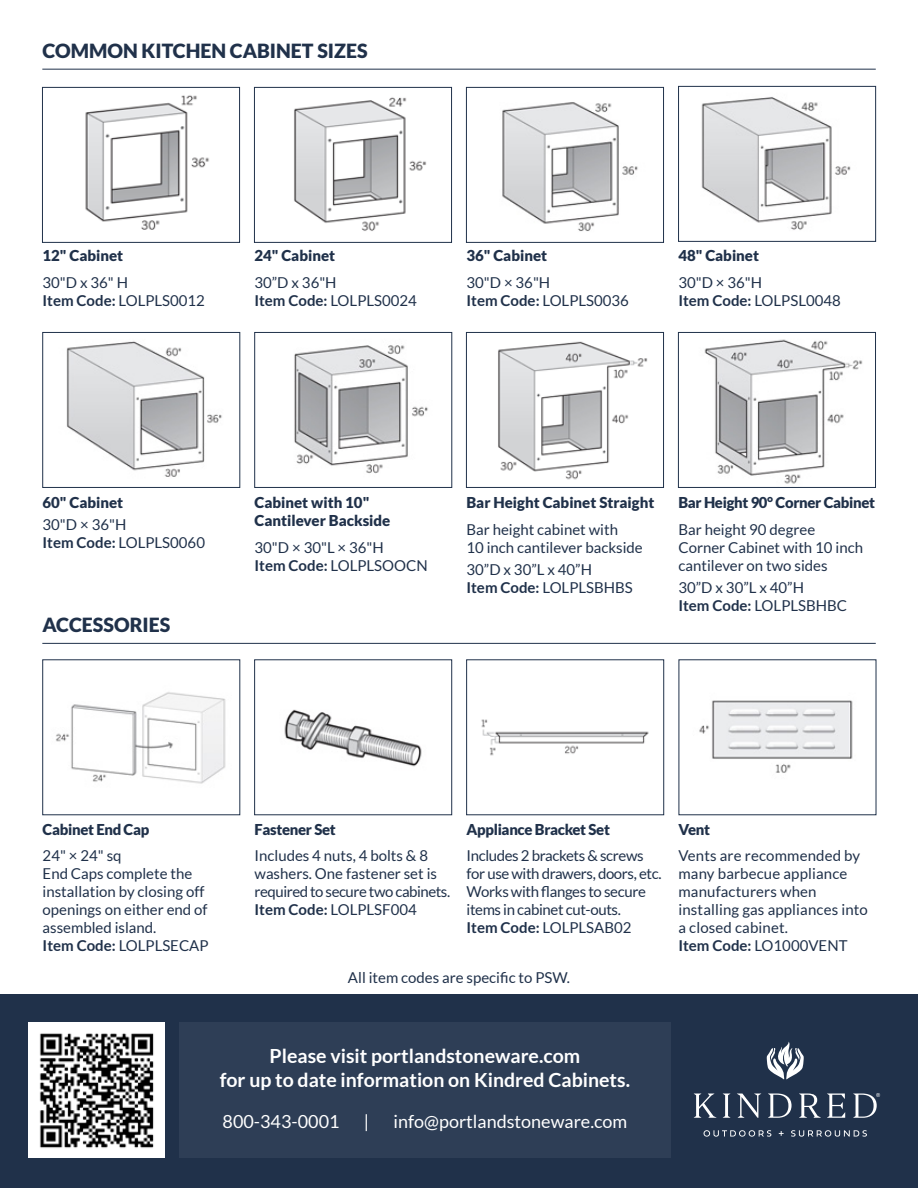
<style>
.page{position:relative;width:918px;height:1188px;background:#fff}
.page>*{position:absolute;margin:0;border:0;box-sizing:border-box;transform-origin:0 0}
.t1{font:700 19.5px/23.4px "Lato";color:#fff;text-align:center}
.t2{font:900 19.5px "Lato";color:#20314a}
.t3{font:18px "Lato";color:#fff}
.t4{font:15px/18px "Lato";color:#20314a}
.t5{font:15px/18px "Lato";letter-spacing:-.025em;color:#20314a}
.t6{font:900 15px/18px "Lato";color:#20314a}
.t7{font:900 15px "Lato";letter-spacing:-.02em;color:#20314a}
.s1{font-weight:700}
</style>
<div class="page">
<img style="left:85px;top:95px;width:124px;height:135px">
<div style="left:42px;top:87px;width:198px;height:156px;border:1px solid #20314a"></div>
<img style="left:701px;top:97px;width:150px;height:133px">
<div style="left:678px;top:86px;width:198px;height:156px;border:1px solid #20314a"></div>
<img style="left:498px;top:341px;width:150px;height:139px">
<div style="left:466px;top:332px;width:198px;height:156px;border:1px solid #20314a"></div>
<img style="left:294px;top:97px;width:133px;height:134px">
<div style="left:254px;top:87px;width:198px;height:156px;border:1px solid #20314a"></div>
<img style="left:66px;top:341px;width:156px;height:136px">
<div style="left:43px;top:332px;width:197px;height:156px;border:1px solid #20314a"></div>
<img style="left:56px;top:692px;width:170px;height:92px">
<img style="left:481px;top:719px;width:168px;height:37px">
<div style="left:466px;top:660px;width:198px;height:155px;border:1px solid #20314a"></div>
<img style="left:704px;top:339px;width:159px;height:145px">
<div style="left:678px;top:332px;width:198px;height:156px;border:1px solid #20314a"></div>
<img style="left:502px;top:102px;width:136px;height:129px">
<div style="left:466px;top:87px;width:198px;height:156px;border:1px solid #20314a"></div>
<img style="left:294px;top:345px;width:134px;height:129px">
<div style="left:255px;top:332px;width:197px;height:156px;border:1px solid #20314a"></div>
<img style="left:699px;top:700px;width:154px;height:73px">
<img style="left:284px;top:709px;width:138px;height:58px">
<div style="left:254px;top:660px;width:198px;height:155px;border:1px solid #20314a"></div>
<hr style="left:42px;top:69px;width:834px;height:1px;background:#20314a">
<hr style="left:42px;top:643px;width:834px;height:1px;background:#20314a">
<div style="left:0;top:995px;width:918px;height:193px;background:#20314a"></div>
<img style="left:29px;top:1022px;width:135px;height:136px">
<div style="left:179px;top:1022px;width:492px;height:136px;background:#2e3e56"></div>
<svg style="left:767px;top:1042px;width:37px;height:38px"></svg>
<svg style="left:704px;top:1130px;width:67px;height:7px"></svg>
<svg style="left:779px;top:1131px;width:5px;height:5px"></svg>
<svg style="left:791px;top:1130px;width:76px;height:7px"></svg>
<svg style="left:694px;top:1094px;width:23px;height:24px"></svg>
<svg style="left:723px;top:1094px;width:7px;height:24px"></svg>
<svg style="left:737px;top:1094px;width:24px;height:24px"></svg>
<svg style="left:768px;top:1094px;width:24px;height:24px"></svg>
<svg style="left:799px;top:1094px;width:22px;height:24px"></svg>
<svg style="left:827px;top:1094px;width:18px;height:24px"></svg>
<svg style="left:853px;top:1093px;width:27px;height:25px"></svg>
<h1 class="t2" style="left:43px;top:40px;width:327px">COMMON KITCHEN CABINET SIZES</h1>
<p class="t6" style="left:43px;top:247px;width:82px">12" Cabinet</p>
<p class="t4" style="left:43px;top:273px;width:164px">30"D x 36" H<br><span class="s1">Item Code:</span> LOLPLS0012</p>
<p class="t6" style="left:254px;top:246px;width:82px">24" Cabinet</p>
<p class="t4" style="left:254px;top:273px;width:164px">30”D x 36"H<br><span class="s1">Item Code:</span> LOLPLS0024</p>
<p class="t6" style="left:466px;top:247px;width:82px">36" Cabinet</p>
<p class="t4" style="left:466px;top:273px;width:164px">30"D × 36"H<br><span class="s1">Item Code:</span> LOLPLS0036</p>
<p class="t6" style="left:678px;top:247px;width:82px">48" Cabinet</p>
<p class="t4" style="left:678px;top:273px;width:164px">30"D × 36"H<br><span class="s1">Item Code:</span> LOLPSL0048</p>
<p class="t6" style="left:43px;top:493px;width:82px">60" Cabinet</p>
<p class="t4" style="left:43px;top:516px;width:164px">30"D × 36"H<br><span class="s1">Item Code:</span> LOLPLS0060</p>
<h1 class="t2" style="left:43px;top:614px;width:129px">ACCESSORIES</h1>
<p class="t6" style="left:255px;top:493px;width:137px">Cabinet with 10"<br>Cantilever Backside</p>
<p class="t4" style="left:255px;top:538px;width:175px">30"D × 30"L × 36"H<br><span class="s1">Item Code:</span> LOLPLSOOCN</p>
<p class="t6" style="left:466px;top:493px;width:189px">Bar Height Cabinet Straight</p>
<p class="t4" style="left:466px;top:520px;width:178px">Bar height cabinet with<br>10 inch cantilever backside</p>
<p class="t4" style="left:466px;top:560px;width:168px">30”D x 30”L x 40”H<br><span class="s1">Item Code:</span> LOLPLSBHBS</p>
<p class="t7" style="left:678px;top:494px;width:198px">Bar Height 90° Corner Cabinet</p>
<p class="t4" style="left:678px;top:520px;width:186px">Bar height 90 degree<br>Corner Cabinet with 10 inch cantilever on two sides</p>
<p class="t4" style="left:678px;top:578px;width:170px">30”D x 30”L x 40”H<br><span class="s1">Item Code:</span> LOLPLSBHBC</p>
<p class="t7" style="left:43px;top:821px;width:108px">Cabinet End Cap</p>
<p class="t4" style="left:43px;top:847px;width:168px">24" × 24" sq<br>End Caps complete the installation by closing off openings on either end of assembled island.<br><span class="s1">Item Code:</span> LOLPLSECAP</p>
<p class="t7" style="left:255px;top:821px;width:83px">Fastener Set</p>
<p class="t4" style="left:255px;top:847px;width:197px">Includes 4 nuts, 4 bolts &amp; 8 washers. One fastener set is required to secure two cabinets.<br><span class="s1">Item Code:</span> LOLPLSF004</p>
<p class="t7" style="left:467px;top:821px;width:145px">Appliance Bracket Set</p>
<p class="t5" style="left:467px;top:847px;width:197px">Includes 2 brackets &amp; screws for use with drawers, doors, etc.<br>Works with flanges to secure items in cabinet cut-outs.<br><span class="s1">Item Code:</span> LOLPLSAB02</p>
<p class="t4" style="left:348px;top:968px;width:224px">All item codes are specific to PSW.</p>
<p class="t6" style="left:678px;top:820px;width:33px">Vent</p>
<p class="t4" style="left:678px;top:847px;width:191px">Vents are recommended by many barbecue appliance manufacturers when installing gas appliances into a closed cabinet.<br><span class="s1">Item Code:</span> LO1000VENT</p>
<h1 class="t1" style="left:220px;top:1044px;width:412px">Please visit portlandstoneware.com<br>for up to date information on Kindred Cabinets.</h1>
<p class="t3" style="left:223px;top:1112px;width:118px">800-343-0001</p>
<p class="t3" style="left:364px;top:1112px;width:7px">|</p>
<p class="t3" style="left:394px;top:1112px;width:235px">info@portlandstoneware.com</p>
</div>
